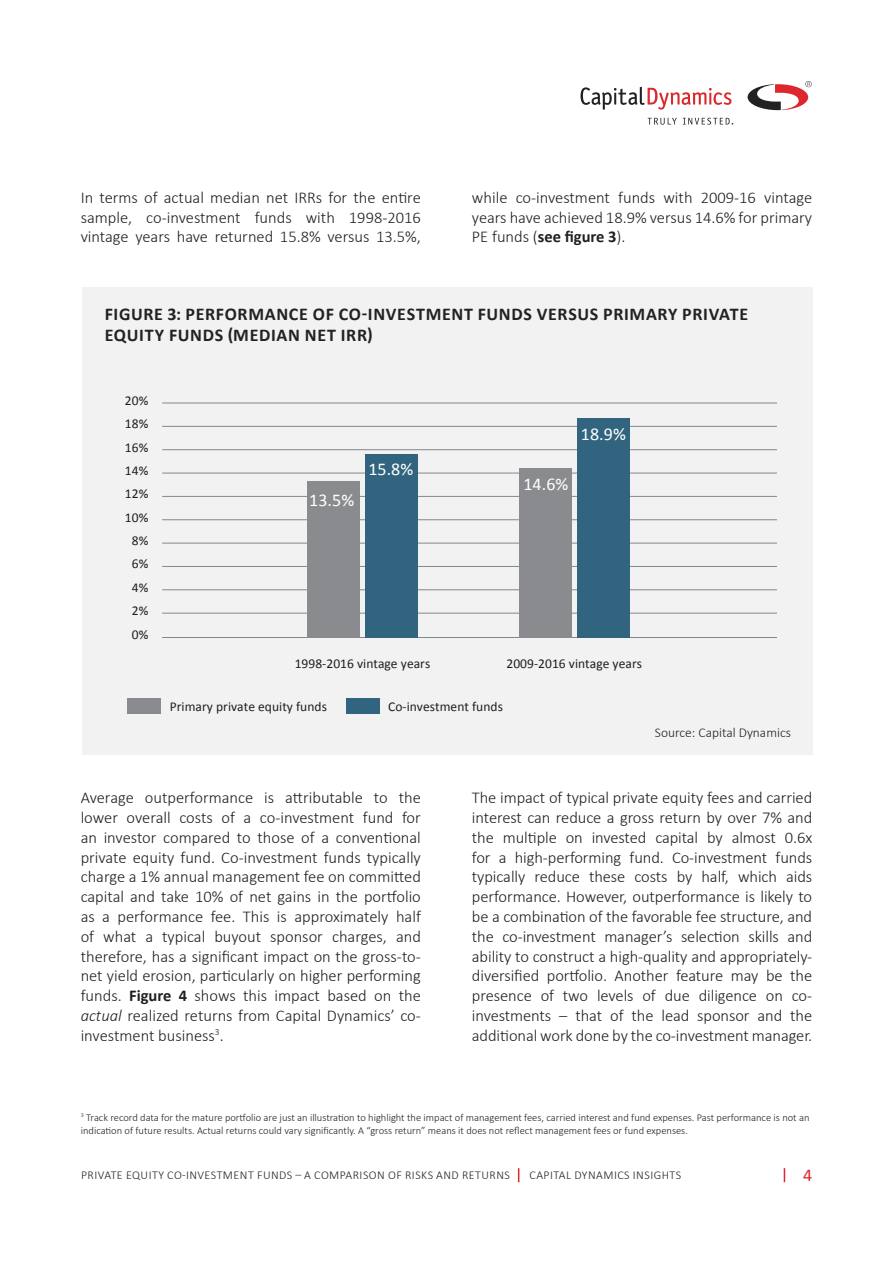
<style>
.page{position:relative;width:893px;height:1263px;background:#fff}
.page>*{position:absolute;margin:0;border:0;box-sizing:border-box;transform-origin:0 0}
.Chart_title{font:700 18px/21px "Calibri";letter-spacing:.035em;color:#222}
.t1{font:18px "Calibri";letter-spacing:.005em;color:#fff}
.t2{font:18px "Calibri";color:#da282e}
.Body_copy_no_hyphena{font:300 16.5px/19.8px "Calibri";color:#231f20;text-align:justify}
.t3{font:13.5px "Calibri";letter-spacing:.005em;color:#201f1f}
.Source{font:300 13.5px "Calibri";color:#231f20}
.t4{font:300 12px "Calibri";letter-spacing:.04em;color:#222}
.footnote{font:300 10.5px/13.5px "Calibri";color:#231f20}
.s1{font-weight:700}
.s2{font-style:italic}
</style>
<div class="page">
<div style="left:82px;top:287px;width:730px;height:468px;background:#f2f2f2"></div>
<hr style="left:162px;top:637px;width:614px;height:1px;background:#83888c">
<hr style="left:162px;top:613px;width:614px;height:1px;background:#83888c">
<hr style="left:162px;top:589px;width:614px;height:1px;background:#83888c">
<hr style="left:162px;top:566px;width:614px;height:1px;background:#83888c">
<hr style="left:162px;top:543px;width:614px;height:1px;background:#83888c">
<hr style="left:162px;top:519px;width:614px;height:1px;background:#83888c">
<hr style="left:162px;top:496px;width:614px;height:1px;background:#83888c">
<hr style="left:162px;top:473px;width:614px;height:1px;background:#83888c">
<hr style="left:162px;top:449px;width:614px;height:1px;background:#83888c">
<hr style="left:162px;top:426px;width:614px;height:1px;background:#83888c">
<hr style="left:162px;top:403px;width:614px;height:1px;background:#83888c">
<div style="left:519px;top:468px;width:53px;height:169px;background:#8a8b8f"></div>
<div style="left:577px;top:418px;width:52px;height:219px;background:#30647f"></div>
<div style="left:307px;top:481px;width:53px;height:156px;background:#8a8b8f"></div>
<div style="left:365px;top:454px;width:53px;height:183px;background:#30647f"></div>
<div style="left:127px;top:698px;width:34px;height:16px;background:#8a8b8f"></div>
<div style="left:346px;top:698px;width:33px;height:16px;background:#30647f"></div>
<svg style="left:518px;top:1168px;width:1px;height:14px"></svg>
<svg style="left:784px;top:1168px;width:1px;height:14px"></svg>
<svg style="left:580px;top:87px;width:151px;height:23px"></svg>
<svg style="left:748px;top:81px;width:64px;height:29px"></svg>
<svg style="left:648px;top:118px;width:29px;height:7px"></svg>
<svg style="left:683px;top:118px;width:50px;height:7px"></svg>
<p class="Body_copy_no_hyphena" style="left:81px;top:187px;width:342px">In terms of actual median net IRRs for the entire sample, co-investment funds with 1998-2016 vintage years have returned 15.8% versus 13.5%,</p>
<p class="Body_copy_no_hyphena" style="left:472px;top:187px;width:342px">while co-investment funds with 2009-16 vintage years have achieved 18.9% versus 14.6% for primary PE funds (<span class="s1">see figure 3</span>).</p>
<p class="Chart_title" style="left:105px;top:303px;width:645px">FIGURE 3: PERFORMANCE OF CO-INVESTMENT FUNDS VERSUS PRIMARY PRIVATE<br>EQUITY FUNDS (MEDIAN NET IRR)</p>
<p class="t3" style="left:125px;top:392px;width:25px">20%</p>
<p class="t3" style="left:125px;top:416px;width:25px">18%</p>
<p class="t3" style="left:125px;top:439px;width:25px">16%</p>
<p class="t3" style="left:125px;top:462px;width:25px">14%</p>
<p class="t3" style="left:125px;top:486px;width:25px">12%</p>
<p class="t3" style="left:125px;top:509px;width:25px">10%</p>
<p class="t3" style="left:132px;top:532px;width:18px">8%</p>
<p class="t3" style="left:132px;top:556px;width:18px">6%</p>
<p class="t3" style="left:132px;top:579px;width:18px">4%</p>
<p class="t3" style="left:132px;top:602px;width:18px">2%</p>
<p class="t3" style="left:132px;top:626px;width:18px">0%</p>
<p class="t1" style="left:309px;top:488px;width:46px">13.5%</p>
<p class="t1" style="left:368px;top:458px;width:46px">15.8%</p>
<p class="t1" style="left:581px;top:422px;width:47px">18.9%</p>
<p class="t1" style="left:523px;top:473px;width:47px">14.6%</p>
<p class="t3" style="left:295px;top:655px;width:137px">1998-2016 vintage years</p>
<p class="t3" style="left:506px;top:655px;width:137px">2009-2016 vintage years</p>
<p class="t3" style="left:170px;top:698px;width:159px">Primary private equity funds</p>
<p class="t3" style="left:388px;top:698px;width:116px">Co-investment funds</p>
<p class="Source" style="left:655px;top:724px;width:137px">Source: Capital Dynamics</p>
<p class="Body_copy_no_hyphena" style="left:81px;top:788px;width:342px">Average outperformance is attributable to the lower overall costs of a co-investment fund for an investor compared to those of a conventional private equity fund. Co-investment funds typically charge a 1% annual management fee on committed capital and take 10% of net gains in the portfolio as a performance fee. This is approximately half of what a typical buyout sponsor charges, and therefore, has a significant impact on the gross-to&shy;net yield erosion, particularly on higher performing funds. <span class="s1">Figure 4</span> shows this impact based on the <span class="s2">actual</span> realized returns from Capital Dynamics’ co&shy;investment business<sup>3</sup>.</p>
<p class="Body_copy_no_hyphena" style="left:472px;top:788px;width:342px">The impact of typical private equity fees and carried interest can reduce a gross return by over 7% and the multiple on invested capital by almost 0.6x for a high-performing fund. Co-investment funds typically reduce these costs by half, which aids performance. However, outperformance is likely to be a combination of the favorable fee structure, and the co-investment manager’s selection skills and ability to construct a high-quality and appropriately&shy;diversified portfolio. Another feature may be the presence of two levels of due diligence on co&shy;investments – that of the lead sponsor and the additional work done by the co-investment manager.</p>
<p class="footnote" style="left:81px;top:1110px;width:730px"><sup>3</sup> Track record data for the mature portfolio are just an illustration to highlight the impact of management fees, carried interest and fund expenses. Past performance is not an indication of future results. Actual returns could vary significantly. A “gross return” means it does not reflect management fees or fund expenses.</p>
<p class="t4" style="left:81px;top:1168px;width:431px">PRIVATE EQUITY CO-INVESTMENT FUNDS – A COMPARISON OF RISKS AND RETURNS</p>
<p class="t4" style="left:529px;top:1168px;width:153px">CAPITAL DYNAMICS INSIGHTS</p>
<p class="t2" style="left:803px;top:1162px;width:11px">4</p>
</div>
